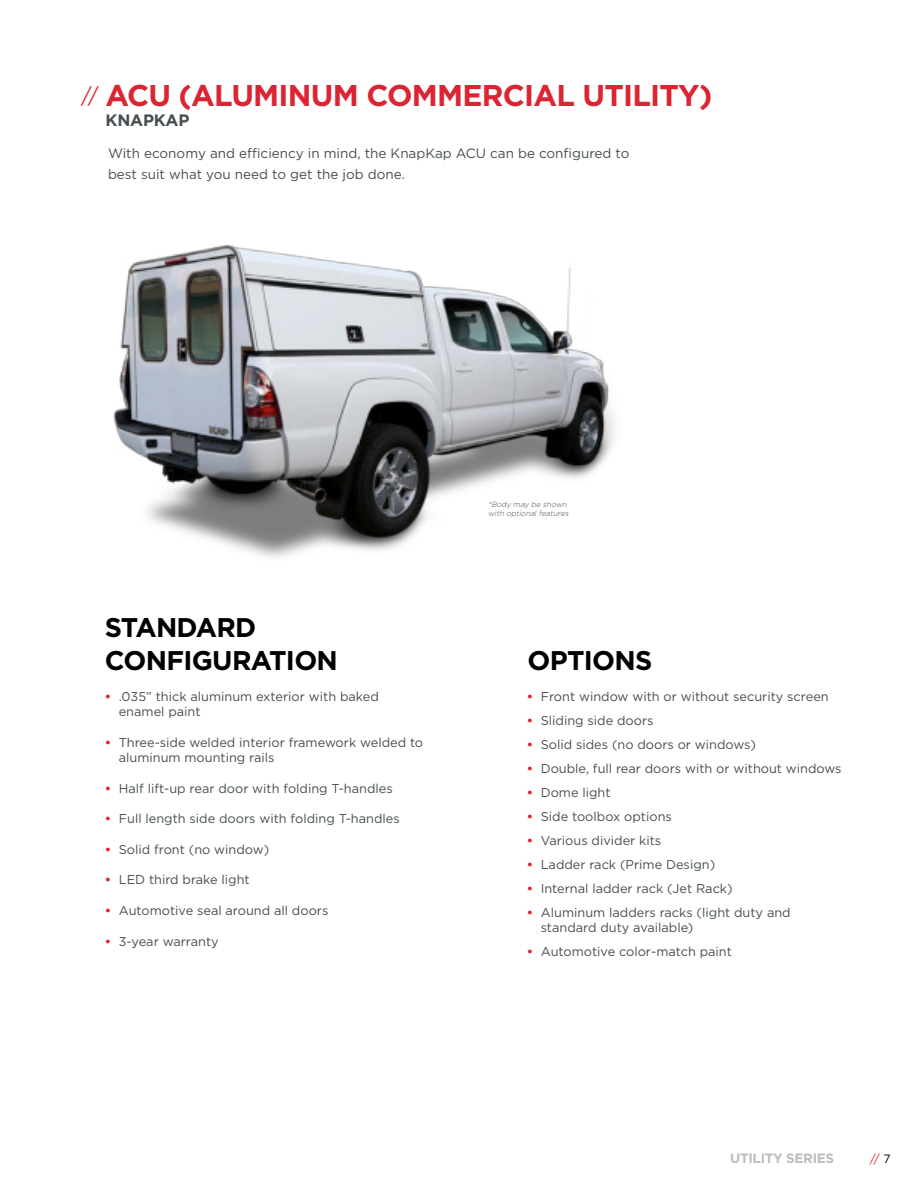
<style>
.page{position:relative;width:918px;height:1188px;background:#fff}
.page>*{position:absolute;margin:0;border:0;box-sizing:border-box;transform-origin:0 0}
.t1{font:700 30px "Gotham";letter-spacing:-.025em;color:#db2532}
.t2{font:700 27px/32.4px "Gotham";letter-spacing:-.025em;color:#000}
.t3{font:21px "Gotham";color:#db2532}
.t4{font:700 16.5px "Gotham";letter-spacing:-.01em;color:#464e52}
.t5{font:13.5px/21px "Gotham";color:#464e52}
.t6{font:700 13.5px "Gotham";letter-spacing:-.025em;color:#bbbec0}
.t7{font:12.75px/15.3px "Gotham";color:#464e52}
.t8{font:12px "Gotham";color:#db2532}
.t9{font:italic 300 7.5px/9px "Gotham";color:#464e52}
.s1{font-weight:700;color:#db2532}
.s2{color:#000}
</style>
<div class="page">
<img style="left:113px;top:245px;width:502px;height:313px">
<h1 class="t1" style="left:105px;top:82px;width:608px">ACU (ALUMINUM COMMERCIAL UTILITY)</h1>
<p class="t4" style="left:105px;top:113px;width:85px">KNAPKAP</p>
<h3 class="t3" style="left:81px;top:86px;width:19px">//</h3>
<p class="t5" style="left:108px;top:143px;width:523px">With economy and efficiency in mind, the KnapKap ACU can be configured to best suit what you need to get the job done.</p>
<h2 class="t2" style="left:105px;top:613px;width:235px">STANDARD<br>CONFIGURATION</h2>
<p class="t7" style="left:119px;top:689px;width:262px;text-indent:-14px"><span class="s1">•</span> .035” thick aluminum exterior with baked enamel paint</p>
<p class="t7" style="left:119px;top:735px;width:306px;text-indent:-14px"><span class="s1">•</span> Three-side welded interior framework welded to aluminum mounting rails</p>
<p class="t7" style="left:105px;top:781px;width:289px"><span class="s1">•</span> Half lift-up rear door with folding T-handles</p>
<p class="t7" style="left:105px;top:812px;width:297px"><span class="s1">•</span> Full length side doors with folding T-handles</p>
<p class="t7" style="left:105px;top:842px;width:166px"><span class="s1">•</span> Solid front (no window)</p>
<p class="t7" style="left:105px;top:873px;width:146px"><span class="s1">•</span> LED third brake light</p>
<p class="t7" style="left:105px;top:904px;width:225px"><span class="s1">•</span> Automotive seal around all doors</p>
<p class="t7" style="left:105px;top:934px;width:115px"><span class="s1">•</span> 3-year warranty</p>
<p class="t9" style="left:488px;top:500px;width:83px">*Body may be shown with optional features</p>
<h2 class="t2" style="left:527px;top:645px;width:127px">OPTIONS</h2>
<p class="t7" style="left:527px;top:689px;width:304px"><span class="s1">•</span> Front window with or without security screen</p>
<p class="t7" style="left:527px;top:713px;width:128px"><span class="s1">•</span> Sliding side doors</p>
<p class="t7" style="left:527px;top:737px;width:231px"><span class="s1">•</span> Solid sides (no doors or windows)</p>
<p class="t7" style="left:527px;top:761px;width:316px"><span class="s1">•</span> Double, full rear doors with or without windows</p>
<p class="t7" style="left:527px;top:785px;width:85px"><span class="s1">•</span> Dome light</p>
<p class="t7" style="left:527px;top:809px;width:147px"><span class="s1">•</span> Side toolbox options</p>
<p class="t7" style="left:527px;top:833px;width:136px"><span class="s1">•</span> Various divider kits</p>
<p class="t7" style="left:527px;top:857px;width:190px"><span class="s1">•</span> Ladder rack (Prime Design)</p>
<p class="t7" style="left:527px;top:881px;width:208px"><span class="s1">•</span> Internal ladder rack (Jet Rack)</p>
<p class="t7" style="left:541px;top:905px;width:251px;text-indent:-14px"><span class="s1">•</span> Aluminum ladders racks (light duty and standard duty available)</p>
<p class="t7" style="left:527px;top:945px;width:207px"><span class="s1">•</span> Automotive color-match paint</p>
<p class="t6" style="left:730px;top:1152px;width:106px">UTILITY SERIES</p>
<p class="t8" style="left:870px;top:1153px;width:22px">// <span class="s2">7</span></p>
</div>
